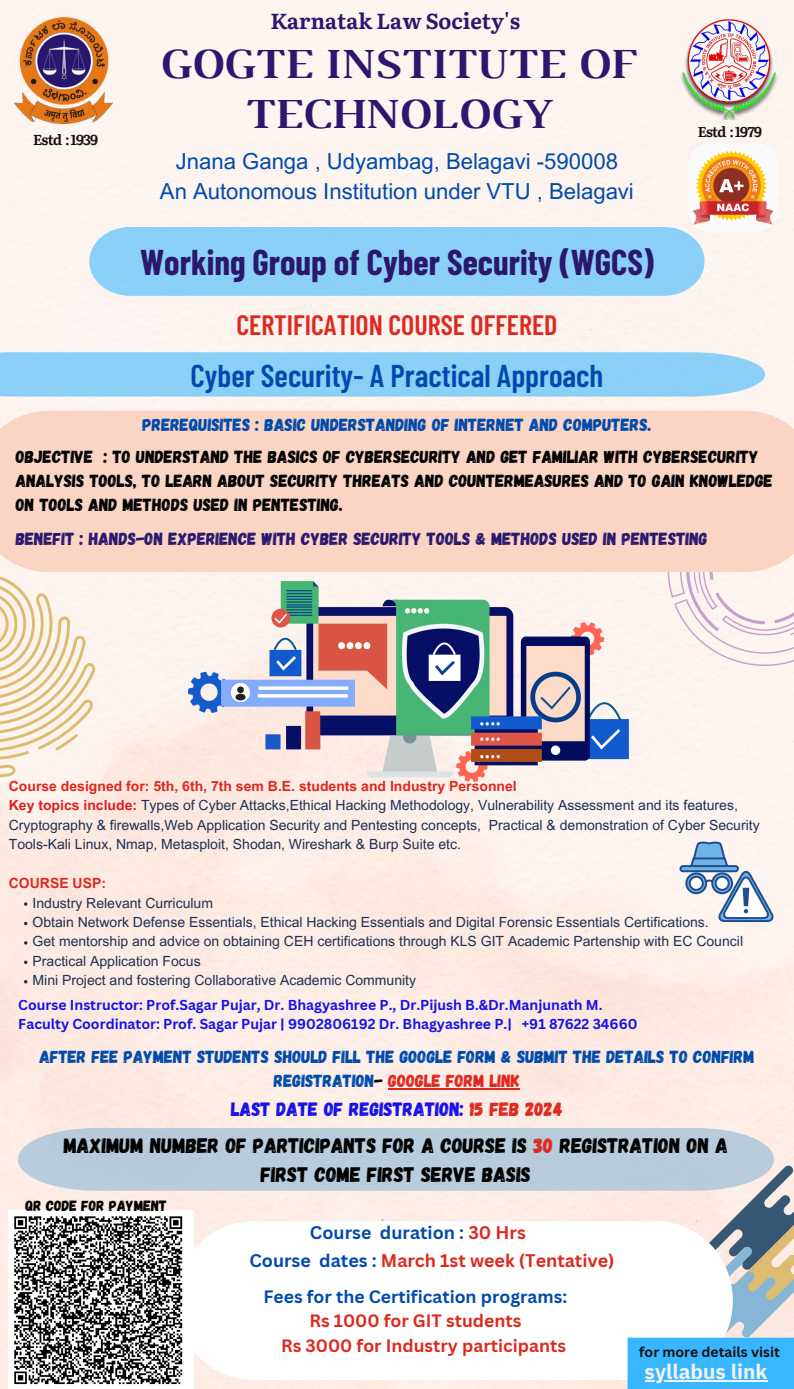
<style>
.page{position:relative;width:794px;height:1389px;background:#fff}
.page>*{position:absolute;margin:0;border:0;box-sizing:border-box;transform-origin:0 0}
.t1{font:700 43.75px/50.1px "Luthier";color:#2a186e;text-align:center}
.t2{font:700 35px "Barlow Condensed";color:#2a186e}
.t3{font:600 31.5px "Barlow Condensed";color:#004aad}
.t4{font:600 28px "Barlow Condensed";color:#de291f}
.t5{font:22.09px/30.7px "Arial MT Pro";color:#004aad;text-align:center}
.t6{font:700 21.7px "Literata";color:#2a186e}
.t7{font:21px/29.4px "Gagalin";color:#000;text-align:center}
.t8{font:700 20.79px "IBM Plex Sans";color:#f1f1f1}
.t9{font:19.25px "Gagalin";color:#1511e8}
.t10{font:700 17.81px "Canva Sans";color:#de291f}
.t11{font:700 17.81px "Canva Sans";color:#004aad}
.t12{font:17.5px/24.4px "Gagalin";color:#000}
.t13{font:17.5px/24.4px "Gagalin";color:#004aad;text-align:center}
.t14{font:17.5px "Gagalin";color:#2a186e}
.t15{font:700 17.46px "Canva Sans";color:#de291f}
.t16{font:700 17.46px "Canva Sans";color:#004aad}
.t17{font:14.84px "Gagalin";color:#000}
.t18{font:700 14.38px "Literata";letter-spacing:-.05em;color:#141313}
.t19{font:700 14.24px "Literata";letter-spacing:-.05em;color:#141313}
.t20{font:14px/19.4px "Arial MT Pro";color:#1d3154}
.t21{font:700 14px "Canva Sans";color:#1511e8}
.t22{font:700 14px "Arial MT Pro";color:#de291f}
.t23{font:700 13.96px "Canva Sans";color:#141313}
.s1{font-weight:700;color:#de1f1f}
.s2{color:#000}
.s3{color:#de291f}
.s4{color:#004aad}
</style>
<div class="page">
<img style="left:0;top:0;width:794px;height:1389px">
<svg style="left:671px;top:1165px;width:123px;height:173px;background:#b0b5b6"></svg>
<div style="left:176px;top:1221px;width:557px;height:159px;background:#fff;border-radius:77px"></div>
<div style="left:627px;top:1338px;width:167px;height:51px;background:#38b6ff"></div>
<img style="left:688px;top:143px;width:89px;height:89px">
<img style="left:9px;top:1210px;width:184px;height:179px">
<div style="left:89px;top:227px;width:615px;height:69px;background:#8bd0f8"></div>
<img style="left:15px;top:17px;width:98px;height:106px">
<img style="left:676px;top:13px;width:106px;height:106px">
<div style="left:18px;top:1128px;width:756px;height:63px;background:#b8ccdb"></div>
<svg style="left:667px;top:572px;width:127px;height:94px"></svg>
<div style="left:0;top:411px;width:794px;height:161px;background:#fbd5c3"></div>
<div style="left:0;top:352px;width:765px;height:44px;background:#8bd0f8"></div>
<svg style="left:24px;top:902px;width:3px;height:4px"></svg>
<svg style="left:24px;top:941px;width:3px;height:4px"></svg>
<svg style="left:679px;top:841px;width:95px;height:81px"></svg>
<img style="left:188px;top:582px;width:440px;height:199px">
<svg style="left:0;top:535px;width:136px;height:271px"></svg>
<hr style="left:644px;top:1380px;width:123px;height:2px;background:#f1f1f1">
<hr style="left:388px;top:1088px;width:132px;height:2px;background:#de291f">
<p class="t18" style="left:33px;top:129px;width:67px">Estd :1939</p>
<p class="t6" style="left:270px;top:3px;width:251px">Karnatak Law Society's</p>
<p class="t1" style="left:159px;top:41px;width:478px">GOGTE INSTITUTE OF<br>TECHNOLOGY</p>
<p class="t5" style="left:160px;top:148px;width:475px">Jnana Ganga , Udyambag, Belagavi -590008<br>An Autonomous Institution under VTU , Belagavi</p>
<p class="t2" style="left:140px;top:240px;width:515px">Working Group of Cyber Security (WGCS)</p>
<p class="t4" style="left:236px;top:307px;width:322px">CERTIFICATION COURSE OFFERED</p>
<p class="t3" style="left:190px;top:355px;width:414px">Cyber Security- A Practical Approach</p>
<p class="t19" style="left:698px;top:120px;width:66px">Estd :1979</p>
<h2 class="t13" style="left:142px;top:412px;width:510px">PREREQUISITES : BASIC UNDERSTANDING OF INTERNET AND COMPUTERS.</h2>
<h3 class="t12" style="left:16px;top:443px;width:759px">OBJECTIVE : TO UNDERSTAND THE BASICS OF CYBERSECURITY AND GET FAMILIAR WITH CYBERSECURITY<br>ANALYSIS TOOLS, TO LEARN ABOUT SECURITY THREATS AND COUNTERMEASURES AND TO GAIN KNOWLEDGE<br>ON TOOLS AND METHODS USED IN PENTESTING.</h3>
<h2 class="t14" style="left:16px;top:527px;width:693px">BENEFIT : HANDS-ON EXPERIENCE WITH CYBER SECURITY TOOLS &amp; METHODS USED IN PENTESTING</h2>
<p class="t22" style="left:9px;top:781px;width:509px">Course designed for: 5th, 6th, 7th sem B.E. students and Industry Personnel</p>
<p class="t20" style="left:9px;top:798px;width:752px"><span class="s1">Key topics include:</span> Types of Cyber Attacks,Ethical Hacking Methodology, Vulnerability Assessment and its features,<br>Cryptography &amp; firewalls,Web Application Security and Pentesting concepts, Practical &amp; demonstration of Cyber Security<br>Tools-Kali Linux, Nmap, Metasploit, Shodan, Wireshark &amp; Burp Suite etc.</p>
<p class="t22" style="left:9px;top:878px;width:99px">COURSE USP:</p>
<p class="t20" style="left:33px;top:895px;width:182px">Industry Relevant Curriculum</p>
<p class="t20" style="left:33px;top:914px;width:678px">Obtain Network Defense Essentials, Ethical Hacking Essentials and Digital Forensic Essentials Certifications.</p>
<p class="t20" style="left:33px;top:933px;width:712px">Get mentorship and advice on obtaining CEH certifications through KLS GIT Academic Partenship with EC Council</p>
<p class="t20" style="left:33px;top:953px;width:170px">Practical Application Focus</p>
<p class="t20" style="left:33px;top:972px;width:385px">Mini Project and fostering Collaborative Academic Community</p>
<p class="t21" style="left:18px;top:995px;width:586px">Course Instructor: Prof.Sagar Pujar, Dr. Bhagyashree P., Dr.Pijush B.&amp;Dr.Manjunath M.</p>
<p class="t21" style="left:18px;top:1014px;width:621px">Faculty Coordinator: Prof. Sagar Pujar | 9902806192 Dr. Bhagyashree P.| +91 87622 34660</p>
<p class="t13" style="left:40px;top:1043px;width:716px">AFTER FEE PAYMENT STUDENTS SHOULD FILL THE GOOGLE FORM &amp; SUBMIT THE DETAILS TO CONFIRM<br>REGISTRATION<span class="s2">-</span> <span class="s3">GOOGLE FORM LINK</span></p>
<p class="t9" style="left:231px;top:1096px;width:333px">LAST DATE OF REGISTRATION: <span class="s3">15 FEB 2024</span></p>
<p class="t7" style="left:64px;top:1130px;width:666px">MAXIMUM NUMBER OF PARTICIPANTS FOR A COURSE IS <span class="s3">30</span> REGISTRATION ON A<br>FIRST COME FIRST SERVE BASIS</p>
<p class="t17" style="left:26px;top:1196px;width:143px">QR CODE FOR PAYMENT</p>
<p class="t11" style="left:310px;top:1220px;width:217px">Course duration : <span class="s3">30 Hrs</span></p>
<p class="t10" style="left:249px;top:1248px;width:367px"><span class="s4">Course dates :</span> March 1st week (Tentative)</p>
<h4 class="t16" style="left:264px;top:1284px;width:305px">Fees for the Certification programs:</h4>
<h1 class="t15" style="left:309px;top:1308px;width:213px">Rs 1000 for GIT students</h1>
<h5 class="t15" style="left:281px;top:1333px;width:286px">Rs 3000 for Industry participants</h5>
<h6 class="t23" style="left:639px;top:1342px;width:142px">for more details visit</h6>
<h5 class="t8" style="left:644px;top:1358px;width:124px">syllabus link</h5>
</div>
